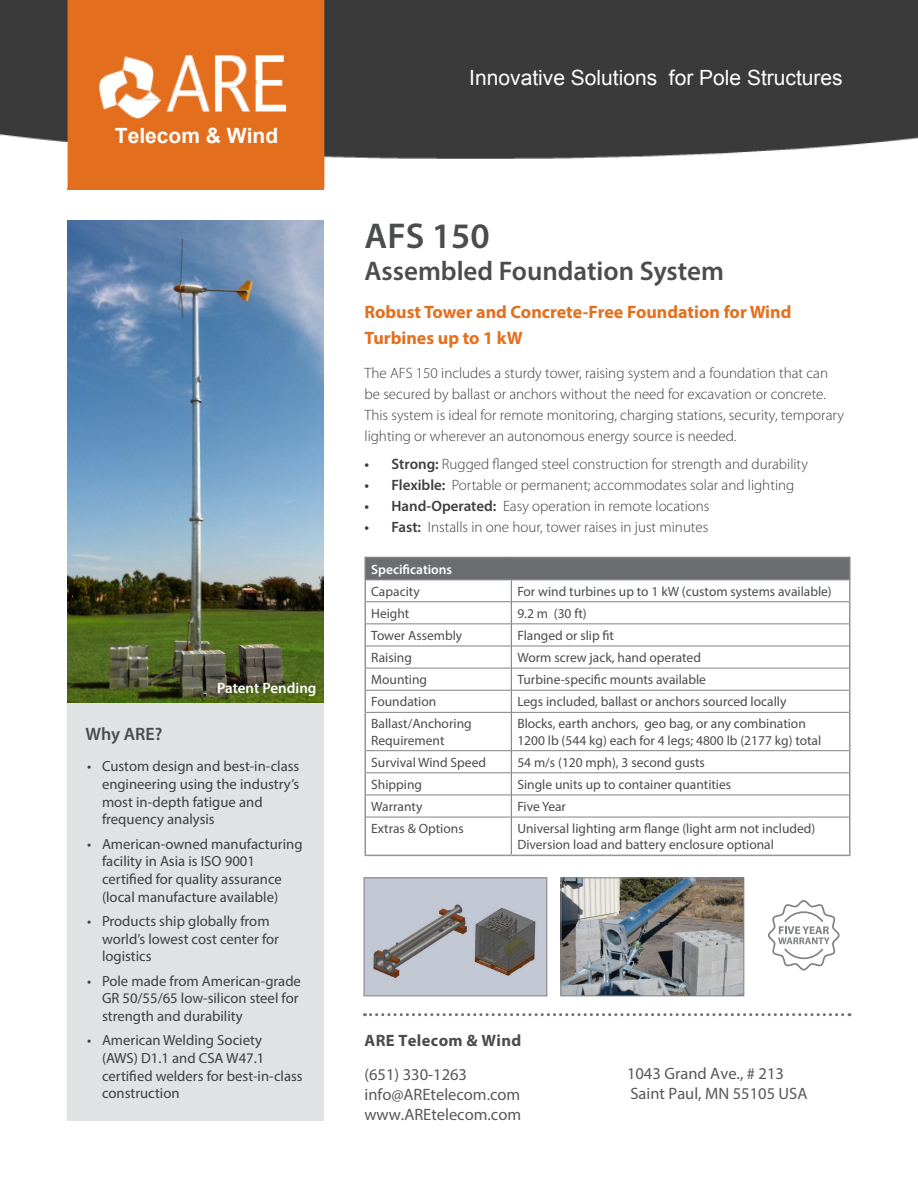
<style>
.page{position:relative;width:918px;height:1188px;background:#fff}
.page>*{position:absolute;margin:0;border:0;box-sizing:border-box;transform-origin:0 0}
.t1{font:600 36px "Myriad Pro";color:#4b4c4d}
.t2{font:600 27px "Myriad Pro";color:#4b4c4d}
.t3{font:21px "Arial";color:#fff}
.t4{font:700 21px "Arial";color:#fff}
.t5{font:700 18px/25.2px "Myriad Pro";color:#e4701e}
.t6{font:600 18px "Myriad Pro";letter-spacing:-.005em;color:#4b4c4d}
.t7{font:16.5px/19.8px "Myriad Pro";color:#57585a}
.t8{font:700 16.5px "Myriad Pro";letter-spacing:.02em;color:#4b4c4d}
.t9{font:300 15px/21px "Myriad Pro";color:#3e3e3f}
.t10{font:600 15px "Myriad Pro";color:#fff}
.t11{font:14.7px/17.7px "Myriad Pro";color:#3e3e3f}
.t12{font:13.5px/16.2px "Myriad Pro";color:#4b4c4d}
.t13{font:600 13.5px "Myriad Pro";color:#fff}
.s1{font-weight:600}
</style>
<div class="page">
<svg style="left:364px;top:1013px;width:486px;height:3px"></svg>
<svg style="left:768px;top:900px;width:72px;height:71px"></svg>
<img style="left:68px;top:220px;width:256px;height:483px">
<div style="left:365px;top:557px;width:485px;height:23px;background:#6c6d70"></div>
<hr style="left:364px;top:580px;width:2px;height:22px;background:#939598">
<hr style="left:364px;top:602px;width:2px;height:22px;background:#939598">
<hr style="left:364px;top:624px;width:2px;height:22px;background:#939598">
<hr style="left:364px;top:646px;width:2px;height:22px;background:#939598">
<hr style="left:364px;top:668px;width:2px;height:22px;background:#939598">
<hr style="left:364px;top:690px;width:2px;height:22px;background:#939598">
<hr style="left:364px;top:712px;width:2px;height:39px;background:#939598">
<hr style="left:849px;top:712px;width:1px;height:39px;background:#939598">
<hr style="left:364px;top:751px;width:2px;height:22px;background:#939598">
<hr style="left:364px;top:773px;width:2px;height:22px;background:#939598">
<hr style="left:364px;top:795px;width:2px;height:22px;background:#939598">
<svg style="left:849px;top:751px;width:1px;height:66px"></svg>
<hr style="left:364px;top:817px;width:2px;height:38px;background:#939598">
<hr style="left:849px;top:817px;width:1px;height:38px;background:#939598">
<hr style="left:364px;top:855px;width:147px;height:1px;background:#939598">
<hr style="left:511px;top:855px;width:340px;height:1px;background:#939598">
<svg style="left:511px;top:580px;width:1px;height:132px"></svg>
<hr style="left:511px;top:713px;width:1px;height:37px;background:#808285">
<svg style="left:511px;top:751px;width:1px;height:66px"></svg>
<hr style="left:511px;top:817px;width:1px;height:38px;background:#808285">
<hr style="left:366px;top:601px;width:145px;height:1px;background:#808285">
<hr style="left:511px;top:601px;width:338px;height:1px;background:#808285">
<hr style="left:366px;top:624px;width:145px;height:1px;background:#808285">
<hr style="left:511px;top:624px;width:338px;height:1px;background:#808285">
<hr style="left:366px;top:646px;width:145px;height:1px;background:#808285">
<hr style="left:511px;top:646px;width:338px;height:1px;background:#808285">
<hr style="left:366px;top:668px;width:145px;height:1px;background:#808285">
<hr style="left:511px;top:668px;width:338px;height:1px;background:#808285">
<hr style="left:366px;top:690px;width:145px;height:1px;background:#808285">
<hr style="left:511px;top:690px;width:338px;height:1px;background:#808285">
<hr style="left:366px;top:712px;width:145px;height:1px;background:#808285">
<hr style="left:511px;top:712px;width:338px;height:1px;background:#808285">
<hr style="left:366px;top:750px;width:145px;height:1px;background:#808285">
<hr style="left:511px;top:750px;width:338px;height:1px;background:#808285">
<hr style="left:366px;top:773px;width:145px;height:1px;background:#808285">
<hr style="left:511px;top:773px;width:338px;height:1px;background:#808285">
<hr style="left:366px;top:795px;width:145px;height:1px;background:#808285">
<hr style="left:511px;top:795px;width:338px;height:1px;background:#808285">
<hr style="left:366px;top:817px;width:145px;height:1px;background:#808285">
<hr style="left:511px;top:817px;width:338px;height:1px;background:#808285">
<hr style="left:364px;top:557px;width:147px;height:1px;background:#808285">
<hr style="left:364px;top:558px;width:2px;height:21px;background:#808285">
<hr style="left:511px;top:557px;width:340px;height:1px;background:#808285">
<svg style="left:849px;top:558px;width:1px;height:154px"></svg>
<hr style="left:364px;top:579px;width:147px;height:1px;background:#808285">
<hr style="left:511px;top:579px;width:340px;height:1px;background:#808285">
<img style="left:563px;top:879px;width:179px;height:115px">
<div style="left:561px;top:877px;width:183px;height:119px;border:1px solid #808285"></div>
<img style="left:366px;top:879px;width:179px;height:115px">
<div style="left:364px;top:877px;width:183px;height:119px;border:1px solid #808285"></div>
<div style="left:68px;top:703px;width:256px;height:417px;background:#e1e2e4"></div>
<img style="left:0;top:0;width:918px;height:188px">
<h3 class="t4" style="left:115px;top:120px;width:165px">Telecom &amp; Wind</h3>
<p class="t10" style="left:217px;top:678px;width:101px">Patent Pending</p>
<p class="t6" style="left:86px;top:723px;width:78px">Why ARE?</p>
<p class="t11" style="left:102px;top:757px;width:199px;text-indent:-15px">• Custom design and best-in-class engineering using the industry’s most in-depth fatigue and frequency analysis</p>
<p class="t11" style="left:102px;top:835px;width:202px;text-indent:-15px">• American-owned manufacturing facility in Asia is ISO 9001 certified for quality assurance (local manufacture available)</p>
<p class="t11" style="left:102px;top:912px;width:179px;text-indent:-15px">• Products ship globally from world’s lowest cost center for logistics</p>
<p class="t11" style="left:102px;top:972px;width:201px;text-indent:-15px">• Pole made from American-grade<br>GR 50/55/65 low-silicon steel for strength and durability</p>
<p class="t11" style="left:102px;top:1031px;width:202px;text-indent:-15px">• American Welding Society<br>(AWS) D1.1 and CSA W47.1 certified welders for best-in-class construction</p>
<h3 class="t3" style="left:469px;top:63px;width:375px">Innovative Solutions for Pole Structures</h3>
<p class="t1" style="left:364px;top:213px;width:127px">AFS 150</p>
<p class="t2" style="left:364px;top:254px;width:361px">Assembled Foundation System</p>
<p class="t5" style="left:364px;top:299px;width:429px">Robust Tower and Concrete-Free Foundation for Wind<br>Turbines up to 1 kW</p>
<p class="t9" style="left:364px;top:363px;width:481px">The AFS 150 includes a sturdy tower, raising system and a foundation that can be secured by ballast or anchors without the need for excavation or concrete.<br>This system is ideal for remote monitoring, charging stations, security, temporary lighting or wherever an autonomous energy source is needed.</p>
<p class="t9" style="left:364px;top:454px;width:445px"><span class="s1">• Strong:</span> Rugged flanged steel construction for strength and durability</p>
<p class="t9" style="left:364px;top:475px;width:431px"><span class="s1">• Flexible:</span> Portable or permanent; accommodates solar and lighting</p>
<p class="t9" style="left:364px;top:496px;width:347px"><span class="s1">• Hand-Operated:</span> Easy operation in remote locations</p>
<p class="t9" style="left:364px;top:517px;width:345px"><span class="s1">• Fast:</span> Installs in one hour, tower raises in just minutes</p>
<p class="t13" style="left:371px;top:560px;width:82px">Specifications</p>
<p class="t12" style="left:371px;top:583px;width:50px">Capacity</p>
<p class="t12" style="left:517px;top:583px;width:316px">For wind turbines up to 1 kW (custom systems available)</p>
<p class="t12" style="left:371px;top:605px;width:40px">Height</p>
<p class="t12" style="left:517px;top:605px;width:71px">9.2 m (30 ft)</p>
<p class="t12" style="left:371px;top:627px;width:93px">Tower Assembly</p>
<p class="t12" style="left:517px;top:627px;width:98px">Flanged or slip fit</p>
<p class="t12" style="left:371px;top:649px;width:42px">Raising</p>
<p class="t12" style="left:517px;top:649px;width:185px">Worm screw jack, hand operated</p>
<p class="t12" style="left:371px;top:671px;width:57px">Mounting</p>
<p class="t12" style="left:517px;top:671px;width:190px">Turbine-specific mounts available</p>
<p class="t12" style="left:371px;top:694px;width:67px">Foundation</p>
<p class="t12" style="left:517px;top:694px;width:271px">Legs included, ballast or anchors sourced locally</p>
<p class="t12" style="left:371px;top:716px;width:102px">Ballast/Anchoring<br>Requirement</p>
<p class="t12" style="left:517px;top:716px;width:290px">Blocks, earth anchors, geo bag, or any combination</p>
<p class="t12" style="left:517px;top:732px;width:305px">1200 lb (544 kg) each for 4 legs; 4800 lb (2177 kg) total</p>
<p class="t12" style="left:371px;top:754px;width:116px">Survival Wind Speed</p>
<p class="t12" style="left:517px;top:754px;width:189px">54 m/s (120 mph), 3 second gusts</p>
<p class="t12" style="left:371px;top:776px;width:52px">Shipping</p>
<p class="t12" style="left:517px;top:776px;width:215px">Single units up to container quantities</p>
<p class="t12" style="left:371px;top:798px;width:53px">Warranty</p>
<p class="t12" style="left:517px;top:798px;width:50px">Five Year</p>
<p class="t12" style="left:371px;top:820px;width:94px">Extras &amp; Options</p>
<p class="t12" style="left:517px;top:820px;width:299px">Universal lighting arm flange (light arm not included)</p>
<p class="t12" style="left:517px;top:837px;width:258px">Diversion load and battery enclosure optional</p>
<p class="t8" style="left:365px;top:1030px;width:158px">ARE Telecom &amp; Wind</p>
<p class="t7" style="left:364px;top:1064px;width:158px">(651) 330-1263 info@AREtelecom.com www.AREtelecom.com</p>
<p class="t7" style="left:627px;top:1064px;width:182px">1043 Grand Ave., # 213<br>Saint Paul, MN 55105 USA</p>
</div>
